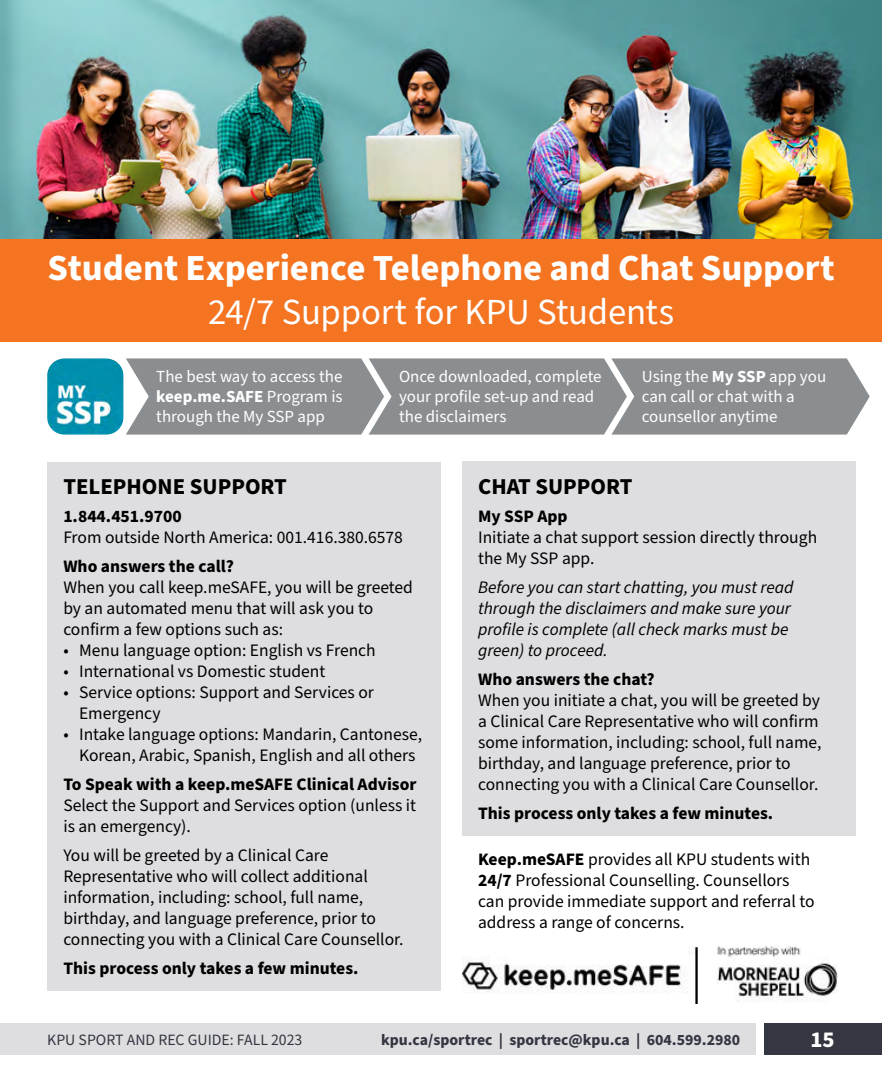
<style>
.page{position:relative;width:882px;height:1071px;background:#fff}
.page>*{position:absolute;margin:0;border:0;box-sizing:border-box;transform-origin:0 0}
.t1{font:700 36.75px "Source Sans Pro";color:#fff}
.t2{font:36.75px "Source Sans Pro";letter-spacing:-.01em;color:#fff}
.t3{font:700 22.75px "Source Sans Pro";color:#000}
.t4{font:700 22.75px "Source Sans Pro";color:#fff}
.t5{font:17.5px/21px "Source Sans Pro";color:#000}
.t6{font:700 17.5px "Source Sans Pro";color:#000}
.t7{font:italic 17.5px/21px "Source Sans Pro";color:#000}
.t8{font:16.97px/20.3px "Source Sans Pro";color:#fff}
.t9{font:700 15.75px "Source Sans Pro";color:#343741}
.t10{font:15.75px "Source Sans Pro";color:#343741}
.s1{font-weight:700}
</style>
<div class="page">
<img style="left:0;top:0;width:882px;height:239px">
<div style="left:48px;top:462px;width:393px;height:529px;background:#dedee1"></div>
<div style="left:462px;top:462px;width:394px;height:374px;background:#dedee1"></div>
<div style="left:0;top:239px;width:882px;height:103px;background:#f47421"></div>
<img style="left:47px;top:358px;width:76px;height:77px">
<svg style="left:126px;top:358px;width:744px;height:77px;background:#929496"></svg>
<img style="left:462px;top:946px;width:376px;height:58px">
<div style="left:0;top:1024px;width:756px;height:31px;background:#dedee1"></div>
<div style="left:764px;top:1024px;width:118px;height:31px;background:#343741"></div>
<h1 class="t1" style="left:48px;top:243px;width:789px">Student Experience Telephone and Chat Support</h1>
<h1 class="t2" style="left:208px;top:287px;width:467px">24/7 Support for KPU Students</h1>
<p class="t8" style="left:156px;top:367px;width:188px;text-align:justify">The best way to access the <span class="s1">keep.me.SAFE</span> Program is through the My SSP app</p>
<p class="t8" style="left:399px;top:367px;width:204px">Once downloaded, complete your profile set-up and read the disclaimers</p>
<p class="t8" style="left:642px;top:367px;width:186px">Using the <span class="s1">My SSP</span> app you can call or chat with a counsellor anytime</p>
<h2 class="t3" style="left:63px;top:471px;width:225px">TELEPHONE SUPPORT</h2>
<p class="t6" style="left:63px;top:505px;width:120px">1.844.451.9700</p>
<p class="t5" style="left:63px;top:528px;width:341px">From outside North America: 001.416.380.6578</p>
<p class="t6" style="left:63px;top:555px;width:172px">Who answers the call?</p>
<p class="t5" style="left:63px;top:578px;width:351px">When you call keep.meSAFE, you will be greeted by an automated menu that will ask you to confirm a few options such as:</p>
<p class="t5" style="left:63px;top:641px;width:314px">• Menu language option: English vs French</p>
<p class="t5" style="left:63px;top:662px;width:264px">• International vs Domestic student</p>
<p class="t5" style="left:79px;top:683px;width:296px;text-indent:-16px">• Service options: Support and Services or<br>Emergency</p>
<p class="t5" style="left:63px;top:725px;width:360px;text-align:center">• Intake language options: Mandarin, Cantonese,<br>Korean, Arabic, Spanish, English and all others</p>
<p class="t6" style="left:63px;top:772px;width:355px">To Speak with a keep.meSAFE Clinical Advisor</p>
<p class="t5" style="left:63px;top:795px;width:354px">Select the Support and Services option (unless it is an emergency).</p>
<p class="t5" style="left:63px;top:845px;width:342px">You will be greeted by a Clinical Care Representative who will collect additional information, including: school, full name, birthday, and language preference, prior to connecting you with a Clinical Care Counsellor.</p>
<p class="t6" style="left:63px;top:956px;width:297px">This process only takes a few minutes.</p>
<h2 class="t3" style="left:478px;top:471px;width:156px">CHAT SUPPORT</h2>
<p class="t6" style="left:478px;top:505px;width:91px">My SSP App</p>
<p class="t5" style="left:478px;top:528px;width:341px">Initiate a chat support session directly through the My SSP app.</p>
<p class="t7" style="left:478px;top:578px;width:317px">Before you can start chatting, you must read through the disclaimers and make sure your profile is complete (all check marks must be green) to proceed.</p>
<p class="t6" style="left:478px;top:667px;width:178px">Who answers the chat?</p>
<p class="t5" style="left:478px;top:690px;width:345px">When you initiate a chat, you will be greeted by a Clinical Care Representative who will confirm some information, including: school, full name, birthday, and language preference, prior to connecting you with a Clinical Care Counsellor.</p>
<p class="t6" style="left:478px;top:801px;width:297px">This process only takes a few minutes.</p>
<p class="t5" style="left:478px;top:850px;width:338px"><span class="s1">Keep.meSAFE</span> provides all KPU students with <span class="s1">24/7</span> Professional Counselling. Counsellors can provide immediate support and referral to address a range of concerns.</p>
<p class="t10" style="left:47px;top:1029px;width:257px">KPU SPORT AND REC GUIDE: FALL 2023</p>
<p class="t9" style="left:381px;top:1029px;width:361px">kpu.ca/sportrec | sportrec@kpu.ca | 604.599.2980</p>
<h2 class="t4" style="left:811px;top:1024px;width:26px">15</h2>
</div>
